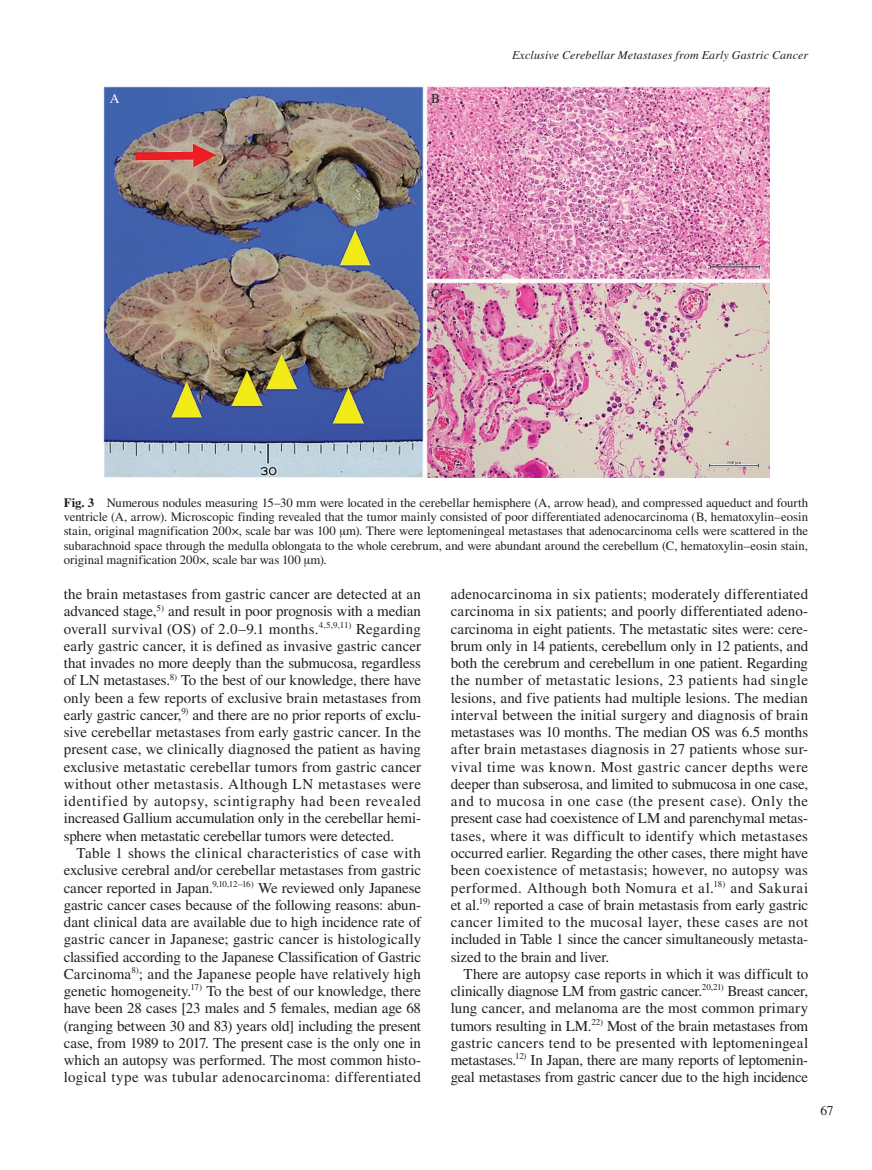
<style>
.page{position:relative;width:872px;height:1170px;background:#fff}
.page>*{position:absolute;margin:0;border:0;box-sizing:border-box;transform-origin:0 0}
.atcs11-BodyParaInden{font:15px/17.2px "Times";letter-spacing:-.005em;color:#231f20;text-align:justify}
.目次奇数{font:13.5px "Times";color:#231f20}
.atcs18-FigLegend{font:13.5px "Times";color:#231f20}
.atcs18-FigLegend-2{font:13.5px "Times";color:#fff}
.atcs18-FigLegend-3{font:12.75px/14.2px "Times";color:#231f20;text-align:justify}
.t1{font:italic 12px "Times";letter-spacing:.015em;color:#231f20}
.s1{font-weight:700}
</style>
<div class="page">
<img style="left:103px;top:86px;width:666px;height:391px">
<p class="atcs18-FigLegend-2" style="left:110px;top:91px;width:11px">A</p>
<p class="atcs18-FigLegend" style="left:431px;top:91px;width:11px">B</p>
<p class="t1" style="left:512px;top:48px;width:298px">Exclusive Cerebellar Metastases from Early Gastric Cancer</p>
<p class="atcs18-FigLegend" style="left:431px;top:286px;width:11px">C</p>
<p class="atcs18-FigLegend-3" style="left:64px;top:495px;width:746px"><span class="s1">Fig. 3</span> Numerous nodules measuring 15–30 mm were located in the cerebellar hemisphere (A, arrow head), and compressed aqueduct and fourth ventricle (A, arrow). Microscopic finding revealed that the tumor mainly consisted of poor differentiated adenocarcinoma (B, hematoxylin–eosin stain, original magnification 200×, scale bar was 100 µm). There were leptomeningeal metastases that adenocarcinoma cells were scattered in the subarachnoid space through the medulla oblongata to the whole cerebrum, and were abundant around the cerebellum (C, hematoxylin–eosin stain, original magnification 200×, scale bar was 100 µm).</p>
<p class="atcs11-BodyParaInden" style="left:64px;top:585px;width:359px">the brain metastases from gastric cancer are detected at an advanced stage,<sup>5)</sup> and result in poor prognosis with a median overall survival (OS) of 2.0–9.1 months.<sup>4,5,9,11)</sup> Regarding early gastric cancer, it is defined as invasive gastric cancer that invades no more deeply than the submucosa, regardless of LN metastases.<sup>8)</sup> To the best of our knowledge, there have only been a few reports of exclusive brain metastases from early gastric cancer,<sup>9)</sup> and there are no prior reports of exclu&shy;sive cerebellar metastases from early gastric cancer. In the present case, we clinically diagnosed the patient as having exclusive metastatic cerebellar tumors from gastric cancer without other metastasis. Although LN metastases were identified by autopsy, scintigraphy had been revealed increased Gallium accumulation only in the cerebellar hemi&shy;sphere when metastatic cerebellar tumors were detected.</p>
<p class="atcs11-BodyParaInden" style="left:64px;top:844px;width:359px;text-indent:13px">Table 1 shows the clinical characteristics of case with exclusive cerebral and/or cerebellar metastases from gastric cancer reported in Japan.<sup>9,10,12–16)</sup> We reviewed only Japanese gastric cancer cases because of the following reasons: abun&shy;dant clinical data are available due to high incidence rate of gastric cancer in Japanese; gastric cancer is histologically classified according to the Japanese Classification of Gastric Carcinoma<sup>8)</sup>; and the Japanese people have relatively high genetic homogeneity.<sup>17)</sup> To the best of our knowledge, there have been 28 cases [23 males and 5 females, median age 68 (ranging between 30 and 83) years old] including the present case, from 1989 to 2017. The present case is the only one in which an autopsy was performed. The most common histo&shy;logical type was tubular adenocarcinoma: differentiated</p>
<p class="atcs11-BodyParaInden" style="left:451px;top:585px;width:359px">adenocarcinoma in six patients; moderately differentiated carcinoma in six patients; and poorly differentiated adeno&shy;carcinoma in eight patients. The metastatic sites were: cere&shy;brum only in 14 patients, cerebellum only in 12 patients, and both the cerebrum and cerebellum in one patient. Regarding the number of metastatic lesions, 23 patients had single lesions, and five patients had multiple lesions. The median interval between the initial surgery and diagnosis of brain metastases was 10 months. The median OS was 6.5 months after brain metastases diagnosis in 27 patients whose sur&shy;vival time was known. Most gastric cancer depths were deeper than subserosa, and limited to submucosa in one case, and to mucosa in one case (the present case). Only the present case had coexistence of LM and parenchymal metas&shy;tases, where it was difficult to identify which metastases occurred earlier. Regarding the other cases, there might have been coexistence of metastasis; however, no autopsy was performed. Although both Nomura et al.<sup>18)</sup> and Sakurai et al.<sup>19)</sup> reported a case of brain metastasis from early gastric cancer limited to the mucosal layer, these cases are not included in Table 1 since the cancer simultaneously metasta&shy;sized to the brain and liver.</p>
<p class="atcs11-BodyParaInden" style="left:451px;top:964px;width:359px;text-indent:13px">There are autopsy case reports in which it was difficult to clinically diagnose LM from gastric cancer.<sup>20,21)</sup> Breast cancer, lung cancer, and melanoma are the most common primary tumors resulting in LM.<sup>22)</sup> Most of the brain metastases from gastric cancers tend to be presented with leptomeningeal metastases.<sup>12)</sup> In Japan, there are many reports of leptomenin&shy;geal metastases from gastric cancer due to the high incidence</p>
<p class="目次奇数" style="left:820px;top:1102px;width:15px">67</p>
</div>
